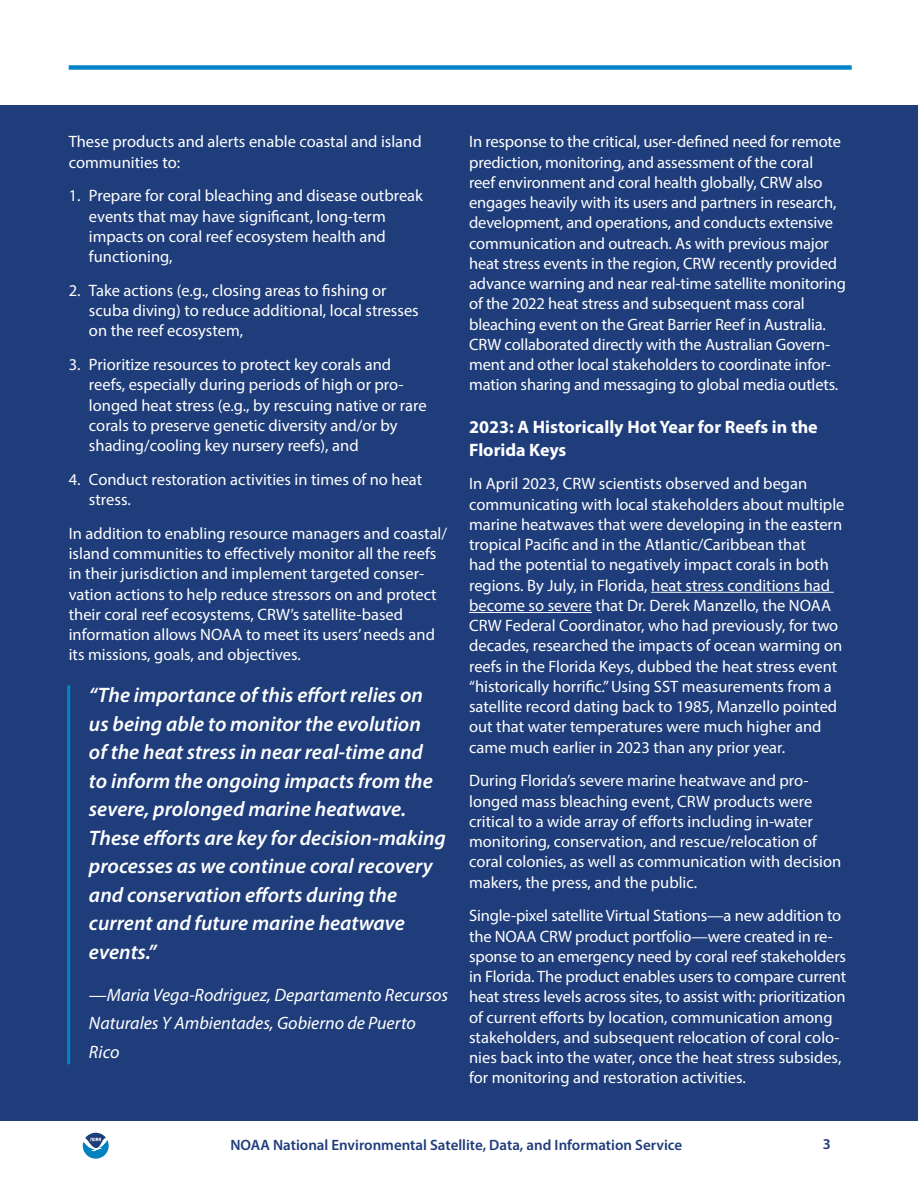
<style>
.page{position:relative;width:918px;height:1188px;background:#fff}
.page>*{position:absolute;margin:0;border:0;box-sizing:border-box;transform-origin:0 0}
.in-line_quote{font:italic 600 21px/28.5px "Myriad Pro";color:#fff}
.in-line_quote-2{font:italic 18px/28.5px "Myriad Pro";color:#fff}
.t1{font:700 18px/22.5px "Myriad Pro";color:#fff}
.Body{font:16.5px/20.2px "Myriad Pro";color:#fff}
.t2{font:600 15px "Myriad Pro";color:#1f3d7b}
</style>
<div class="page">
<div style="left:69px;top:65px;width:783px;height:5px;background:#0585c8"></div>
<div style="left:0;top:105px;width:918px;height:1015px;background:#1f3d7b"></div>
<svg style="left:83px;top:1133px;width:26px;height:26px"></svg>
<hr style="left:67px;top:687px;width:3px;height:376px;background:#0585c8">
<hr style="left:651px;top:592px;width:183px;height:1px;background:#fff">
<hr style="left:469px;top:612px;width:123px;height:1px;background:#fff">
<p class="Body" style="left:69px;top:131px;width:354px">These products and alerts enable coastal and island communities to:</p>
<p class="Body" style="left:89px;top:185px;width:336px;text-indent:-20px">1. Prepare for coral bleaching and disease outbreak events that may have significant, long-term impacts on coral reef ecosystem health and functioning,</p>
<p class="Body" style="left:89px;top:280px;width:331px;text-indent:-20px">2. Take actions (e.g., closing areas to fishing or scuba diving) to reduce additional, local stresses on the reef ecosystem,</p>
<p class="Body" style="left:89px;top:354px;width:339px;text-indent:-20px">3. Prioritize resources to protect key corals and reefs, especially during periods of high or pro&shy;longed heat stress (e.g., by rescuing native or rare corals to preserve genetic diversity and/or by shading/cooling key nursery reefs), and</p>
<p class="Body" style="left:89px;top:469px;width:335px;text-indent:-20px">4. Conduct restoration activities in times of no heat stress.</p>
<p class="Body" style="left:69px;top:523px;width:380px">In addition to enabling resource managers and coastal/ island communities to effectively monitor all the reefs in their jurisdiction and implement targeted conser&shy;vation actions to help reduce stressors on and protect their coral reef ecosystems, CRW’s satellite-based information allows NOAA to meet its users’ needs and its missions, goals, and objectives.</p>
<p class="in-line_quote" style="left:89px;top:681px;width:359px">“The importance of this effort relies on us being able to monitor the evolution<br>of the heat stress in near real-time and to inform the ongoing impacts from the severe, prolonged marine heatwave.<br>These efforts are key for decision-making processes as we continue coral recovery and conservation efforts during the current and future marine heatwave events.”</p>
<p class="in-line_quote-2" style="left:89px;top:980px;width:361px">—Maria Vega-Rodriguez, Departamento Recursos<br>Naturales Y Ambientades, Gobierno de Puerto<br>Rico</p>
<p class="Body" style="left:469px;top:131px;width:379px">In response to the critical, user-defined need for remote prediction, monitoring, and assessment of the coral<br>reef environment and coral health globally, CRW also engages heavily with its users and partners in research, development, and operations, and conducts extensive communication and outreach. As with previous major heat stress events in the region, CRW recently provided advance warning and near real-time satellite monitoring of the 2022 heat stress and subsequent mass coral bleaching event on the Great Barrier Reef in Australia.<br>CRW collaborated directly with the Australian Govern&shy;ment and other local stakeholders to coordinate infor&shy;mation sharing and messaging to global media outlets.</p>
<h3 class="t1" style="left:469px;top:415px;width:350px">2023: A Historically Hot Year for Reefs in the<br>Florida Keys</h3>
<p class="Body" style="left:469px;top:473px;width:377px">In April 2023, CRW scientists observed and began communicating with local stakeholders about multiple marine heatwaves that were developing in the eastern tropical Pacific and in the Atlantic/Caribbean that<br>had the potential to negatively impact corals in both regions. By July, in Florida, heat stress conditions had become so severe that Dr. Derek Manzello, the NOAA CRW Federal Coordinator, who had previously, for two decades, researched the impacts of ocean warming on reefs in the Florida Keys, dubbed the heat stress event “historically horrific.” Using SST measurements from a satellite record dating back to 1985, Manzello pointed out that water temperatures were much higher and came much earlier in 2023 than any prior year.</p>
<p class="Body" style="left:469px;top:770px;width:374px">During Florida’s severe marine heatwave and pro&shy;longed mass bleaching event, CRW products were critical to a wide array of efforts including in-water monitoring, conservation, and rescue/relocation of coral colonies, as well as communication with decision makers, the press, and the public.</p>
<p class="Body" style="left:469px;top:905px;width:379px">Single-pixel satellite Virtual Stations—a new addition to the NOAA CRW product portfolio—were created in re&shy;sponse to an emergency need by coral reef stakeholders in Florida. The product enables users to compare current heat stress levels across sites, to assist with: prioritization of current efforts by location, communication among stakeholders, and subsequent relocation of coral colo&shy;nies back into the water, once the heat stress subsides, for monitoring and restoration activities.</p>
<p class="t2" style="left:230px;top:1135px;width:453px">NOAA National Environmental Satellite, Data, and Information Service</p>
<p class="t2" style="left:823px;top:1134px;width:10px">3</p>
</div>
